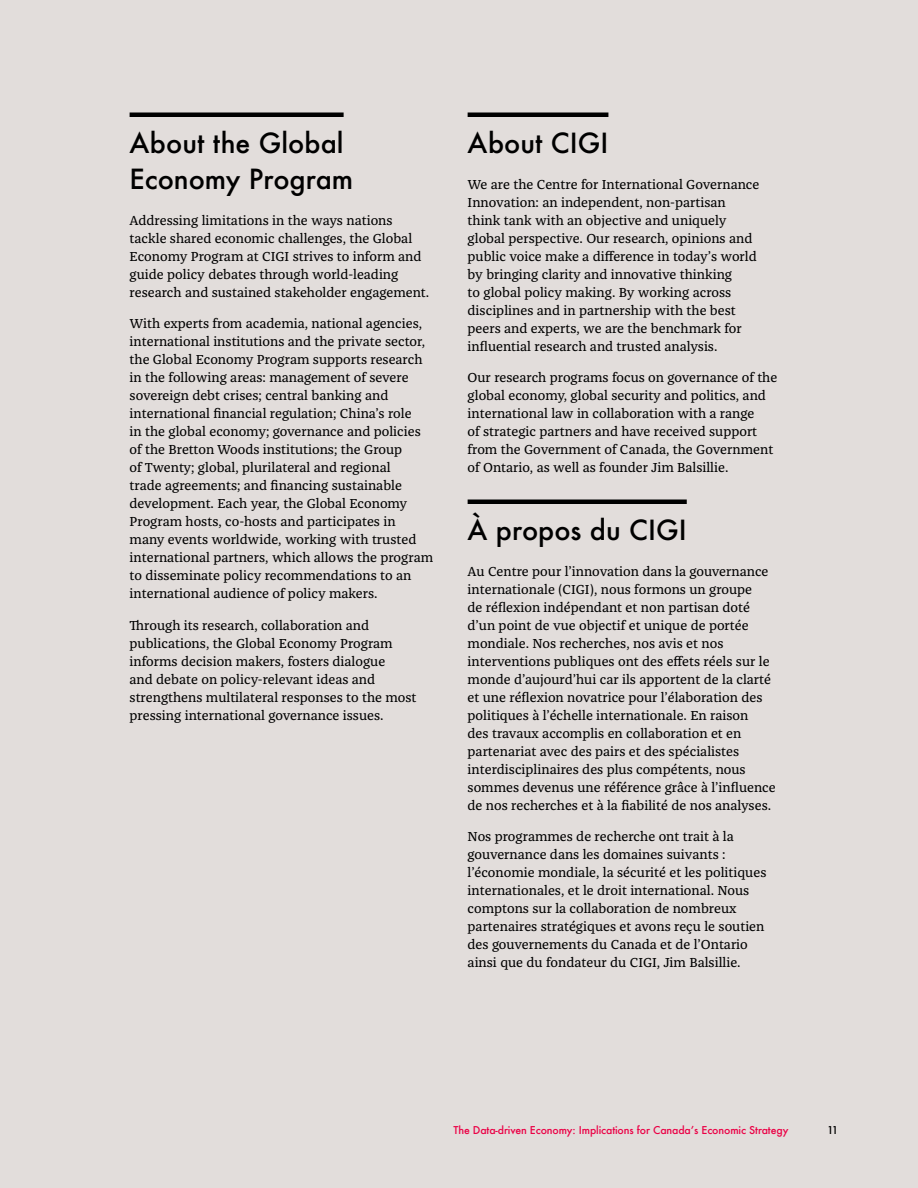
<style>
.page{position:relative;width:918px;height:1188px;background:#e2dddb}
.page>*{position:absolute;margin:0;border:0;box-sizing:border-box;transform-origin:0 0}
.t1{font:500 27px/36px "Futura";color:#000}
.t2{font:13.5px/18px "Franziska Pro";color:#000}
.t3{font:500 10.5px "Futura";letter-spacing:-.01em;color:#eb0045}
.t4{font:500 10.5px "Futura";color:#000}
</style>
<div class="page">
<div style="left:130px;top:112px;width:214px;height:5px;background:#000"></div>
<div style="left:468px;top:112px;width:140px;height:5px;background:#000"></div>
<hr style="left:468px;top:500px;width:219px;height:4px;background:#000">
<h1 class="t1" style="left:130px;top:125px;width:225px">About the Global<br>Economy Program</h1>
<p class="t2" style="left:130px;top:211px;width:301px">Addressing limitations in the ways nations tackle shared economic challenges, the Global Economy Program at CIGI strives to inform and guide policy debates through world-leading research and sustained stakeholder engagement.</p>
<p class="t2" style="left:130px;top:315px;width:305px">With experts from academia, national agencies, international institutions and the private sector, the Global Economy Program supports research in the following areas: management of severe sovereign debt crises; central banking and international financial regulation; China’s role<br>in the global economy; governance and policies of the Bretton Woods institutions; the Group<br>of Twenty; global, plurilateral and regional<br>trade agreements; and financing sustainable development. Each year, the Global Economy Program hosts, co-hosts and participates in many events worldwide, working with trusted international partners, which allows the program to disseminate policy recommendations to an international audience of policy makers.</p>
<p class="t2" style="left:130px;top:616px;width:288px">Through its research, collaboration and publications, the Global Economy Program informs decision makers, fosters dialogue<br>and debate on policy-relevant ideas and strengthens multilateral responses to the most pressing international governance issues.</p>
<h1 class="t1" style="left:468px;top:125px;width:142px">About CIGI</h1>
<p class="t2" style="left:468px;top:175px;width:293px">We are the Centre for International Governance Innovation: an independent, non-partisan think tank with an objective and uniquely global perspective. Our research, opinions and public voice make a difference in today’s world by bringing clarity and innovative thinking<br>to global policy making. By working across disciplines and in partnership with the best peers and experts, we are the benchmark for influential research and trusted analysis.</p>
<p class="t2" style="left:468px;top:369px;width:311px">Our research programs focus on governance of the global economy, global security and politics, and international law in collaboration with a range<br>of strategic partners and have received support from the Government of Canada, the Government of Ontario, as well as founder Jim Balsillie.</p>
<h1 class="t1" style="left:468px;top:512px;width:221px">À propos du CIGI</h1>
<p class="t2" style="left:468px;top:562px;width:310px">Au Centre pour l’innovation dans la gouvernance internationale (CIGI), nous formons un groupe<br>de réflexion indépendant et non partisan doté d’un point de vue objectif et unique de portée mondiale. Nos recherches, nos avis et nos interventions publiques ont des effets réels sur le monde d’aujourd’hui car ils apportent de la clarté et une réflexion novatrice pour l’élaboration des politiques à l’échelle internationale. En raison<br>des travaux accomplis en collaboration et en partenariat avec des pairs et des spécialistes interdisciplinaires des plus compétents, nous sommes devenus une référence grâce à l’influence de nos recherches et à la fiabilité de nos analyses.</p>
<p class="t2" style="left:468px;top:828px;width:300px">Nos programmes de recherche ont trait à la gouvernance dans les domaines suivants : l’économie mondiale, la sécurité et les politiques internationales, et le droit international. Nous comptons sur la collaboration de nombreux partenaires stratégiques et avons reçu le soutien des gouvernements du Canada et de l’Ontario ainsi que du fondateur du CIGI, Jim Balsillie.</p>
<p class="t3" style="left:453px;top:1123px;width:337px">The Data-driven Economy: Implications for Canada’s Economic Strategy</p>
<p class="t4" style="left:827px;top:1123px;width:13px">11</p>
</div>
